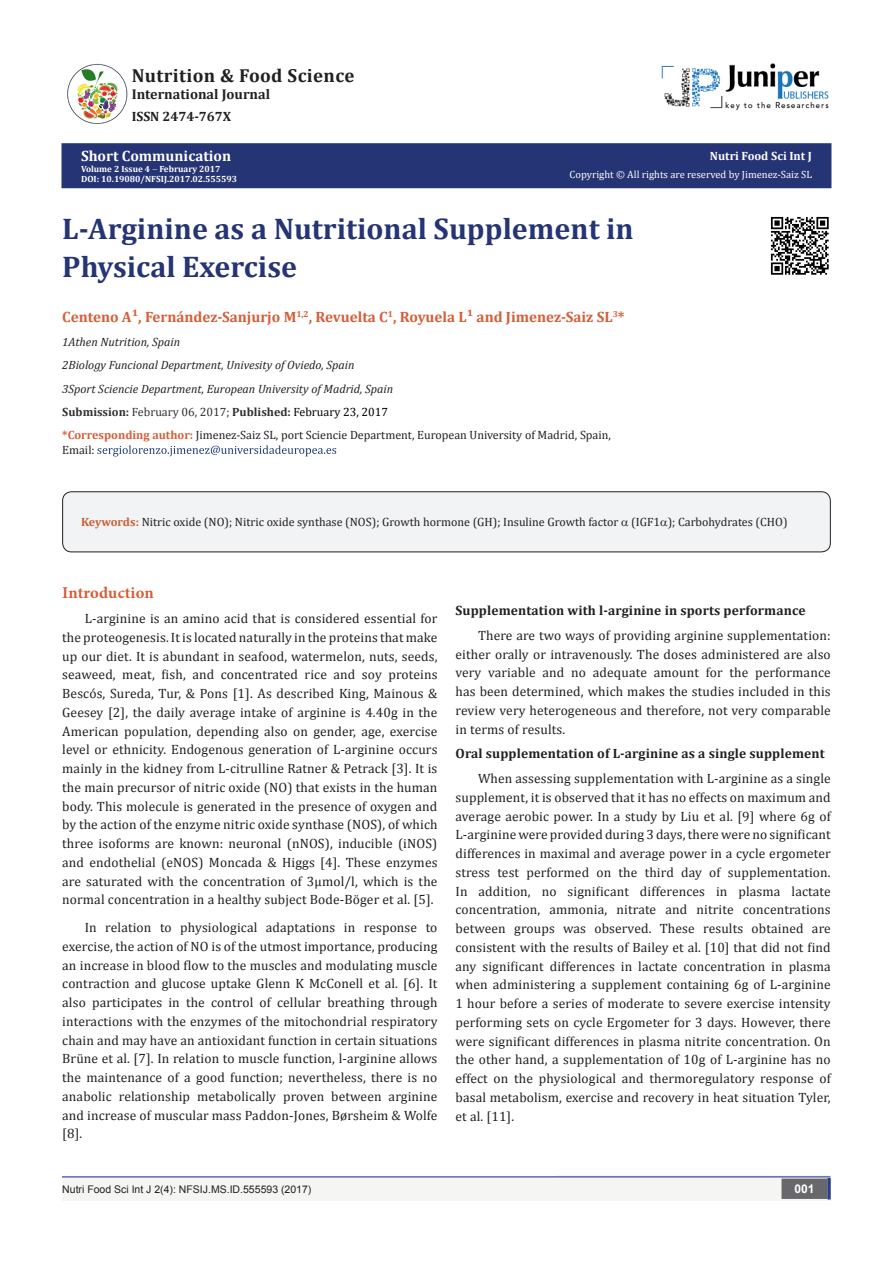
<style>
.page{position:relative;width:893px;height:1263px;background:#fff}
.page>*{position:absolute;margin:0;border:0;box-sizing:border-box;transform-origin:0 0}
.t1{font:700 30px "Cambria";color:#253474}
.t2{font:700 18.9px "Cambria";letter-spacing:.02em;color:#231f20}
.t3{font:700 16.5px "Minion Pro";letter-spacing:.005em;color:#d55e37}
.t4{font:700 15px "Cambria";color:#d55e37}
.t5{font:700 15px "Cambria";color:#fffefc}
.t6{font:700 14.1px "Cambria";color:#231f20}
.t7{font:13.5px/18.8px "Cambria";letter-spacing:.01em;color:#231f20;text-align:justify}
.t8{font:700 13.5px "Cambria";letter-spacing:.01em;color:#231f20}
.t9{font:12px/14.4px "Cambria";color:#231f20}
.t10{font:italic 12px "Cambria";color:#231f20}
.t11{font:700 12px "Cambria";color:#312f30}
.t12{font:700 12px "Cambria";color:#fffefc}
.t13{font:700 12px "Arial";color:#fff}
.t14{font:10.5px "Cambria";color:#fffefc}
.t15{font:10.5px "Arial";color:#231f20}
.t16{font:700 9px "Cambria";color:#fff}
.t17{font:700 9px "Cambria";color:#fffefc}
.s1{color:#fffefc}
.s2{font-weight:400}
.s3{font-weight:400;color:#000}
.s4{font-weight:700;color:#d55e37}
.s5{font-weight:700;color:#ca6035}
</style>
<div class="page">
<div style="left:62px;top:144px;width:769px;height:43px;background:#253474"></div>
<div style="left:62px;top:143px;width:769px;height:45px;border:2px solid #253474"></div>
<svg style="left:97px;top:445px;width:239px;height:11px"></svg>
<div style="left:62px;top:1177px;width:495px;height:24px;background:#f5f5f4"></div>
<div style="left:557px;top:1175px;width:274px;height:26px;background:#f5f5f4"></div>
<div style="left:782px;top:1179px;width:45px;height:19px;background:#68676a"></div>
<div style="left:781px;top:1178px;width:46px;height:21px;border:2px solid #68676a"></div>
<svg style="left:827px;top:1178px;width:4px;height:21px"></svg>
<img style="left:67px;top:63px;width:61px;height:61px">
<img style="left:661px;top:63px;width:168px;height:47px">
<div style="left:63px;top:492px;width:767px;height:60px;background:#f2f3f4;border-radius:9px"></div>
<div style="left:62px;top:491px;width:769px;height:61px;border:1px solid #231f20;border-radius:9px"></div>
<hr style="left:62px;top:1176px;width:768px;height:1px;background:#253f8e">
<img style="left:770px;top:216px;width:59px;height:59px">
<p class="t2" style="left:132px;top:62px;width:224px">Nutrition &amp; Food Science</p>
<p class="t6" style="left:132px;top:84px;width:140px">International Journal</p>
<p class="t8" style="left:132px;top:106px;width:101px">ISSN 2474-767X</p>
<p class="t5" style="left:81px;top:145px;width:152px">Short Communication</p>
<p class="t17" style="left:81px;top:162px;width:141px">Volume 2 Issue 4 February 2017</p>
<p class="t16" style="left:81px;top:173px;width:158px"><span class="s1">DOI:</span> 10.19080/NFSIJ.2017.02.555593</p>
<p class="t12" style="left:710px;top:147px;width:103px">Nutri Food Sci Int J</p>
<p class="t14" style="left:569px;top:168px;width:244px">Copyright © All rights are reserved by Jimenez-Saiz SL</p>
<p class="t1" style="left:62px;top:208px;width:573px">L-Arginine as a Nutritional Supplement in</p>
<p class="t1" style="left:62px;top:245px;width:236px">Physical Exercise</p>
<p class="t4" style="left:62px;top:307px;width:564px">Centeno A¹, Fernández-Sanjurjo M<sup>1,2</sup>, Revuelta C<sup>1</sup>, Royuela L¹ and Jimenez-Saiz SL<sup>3</sup>*</p>
<p class="t10" style="left:62px;top:333px;width:119px">1Athen Nutrition, Spain</p>
<p class="t10" style="left:62px;top:357px;width:294px">2Biology Funcional Department, Univesity of Oviedo, Spain</p>
<p class="t10" style="left:62px;top:380px;width:332px">3Sport Sciencie Department, European University of Madrid, Spain</p>
<p class="t11" style="left:62px;top:403px;width:327px">Submission: <span class="s2">February 06, 2017;</span> Published: <span class="s3">February 23, 2017</span></p>
<p class="t9" style="left:62px;top:428px;width:550px"><span class="s4">*Corresponding author:</span> Jimenez-Saiz SL, port Sciencie Department, European University of Madrid, Spain,<br>Email:</p>
<p class="t9" style="left:81px;top:515px;width:708px"><span class="s5">Keywords:</span> Nitric oxide (NO); Nitric oxide synthase (NOS); Growth hormone (GH); Insuline Growth factor (IGF1 ); Carbohydrates (CHO)</p>
<p class="t3" style="left:62px;top:581px;width:93px">Introduction</p>
<p class="t7" style="left:62px;top:609px;width:377px;text-indent:22px">L-arginine is an amino acid that is considered essential for the proteogenesis. It is located naturally in the proteins that make up our diet. It is abundant in seafood, watermelon, nuts, seeds, seaweed, meat, fish, and concentrated rice and soy proteins Bescós, Sureda, Tur, &amp; Pons [1]. As described King, Mainous &amp; Geesey [2], the daily average intake of arginine is 4.40g in the American population, depending also on gender, age, exercise level or ethnicity. Endogenous generation of L-arginine occurs mainly in the kidney from L-citrulline Ratner &amp; Petrack [3]. It is the main precursor of nitric oxide (NO) that exists in the human body. This molecule is generated in the presence of oxygen and by the action of the enzyme nitric oxide synthase (NOS), of which three isoforms are known: neuronal (nNOS), inducible (iNOS) and endothelial (eNOS) Moncada &amp; Higgs [4]. These enzymes are saturated with the concentration of 3μmol/l, which is the normal concentration in a healthy subject Bode-Böger et al. [5].</p>
<p class="t7" style="left:62px;top:918px;width:377px;text-indent:22px">In relation to physiological adaptations in response to exercise, the action of NO is of the utmost importance, producing an increase in blood flow to the muscles and modulating muscle contraction and glucose uptake Glenn K McConell et al. [6]. It also participates in the control of cellular breathing through interactions with the enzymes of the mitochondrial respiratory chain and may have an antioxidant function in certain situations Brüne et al. [7]. In relation to muscle function, l-arginine allows the maintenance of a good function; nevertheless, there is no anabolic relationship metabolically proven between arginine and increase of muscular mass Paddon-Jones, Børsheim &amp; Wolfe [8].</p>
<p class="t8" style="left:455px;top:601px;width:352px">Supplementation with l-arginine in sports performance</p>
<p class="t7" style="left:455px;top:626px;width:377px;text-indent:22px">There are two ways of providing arginine supplementation: either orally or intravenously. The doses administered are also very variable and no adequate amount for the performance has been determined, which makes the studies included in this review very heterogeneous and therefore, not very comparable in terms of results.</p>
<p class="t8" style="left:455px;top:744px;width:371px">Oral supplementation of L-arginine as a single supplement</p>
<p class="t7" style="left:455px;top:769px;width:377px;text-indent:22px">When assessing supplementation with L-arginine as a single supplement, it is observed that it has no effects on maximum and average aerobic power. In a study by Liu et al. [9] where 6g of L-arginine were provided during 3 days, there were no significant differences in maximal and average power in a cycle ergometer stress test performed on the third day of supplementation.<br>In addition, no significant differences in plasma lactate concentration, ammonia, nitrate and nitrite concentrations between groups was observed. These results obtained are consistent with the results of Bailey et al. [10] that did not find any significant differences in lactate concentration in plasma when administering a supplement containing 6g of L-arginine 1 hour before a series of moderate to severe exercise intensity performing sets on cycle Ergometer for 3 days. However, there were significant differences in plasma nitrite concentration. On the other hand, a supplementation of 10g of L-arginine has no effect on the physiological and thermoregulatory response of basal metabolism, exercise and recovery in heat situation Tyler, et al. [11].</p>
<p class="t15" style="left:62px;top:1182px;width:251px">Nutri Food Sci Int J 2(4): NFSIJ.MS.ID.555593 (2017)</p>
<p class="t13" style="left:794px;top:1181px;width:22px">001</p>
</div>
